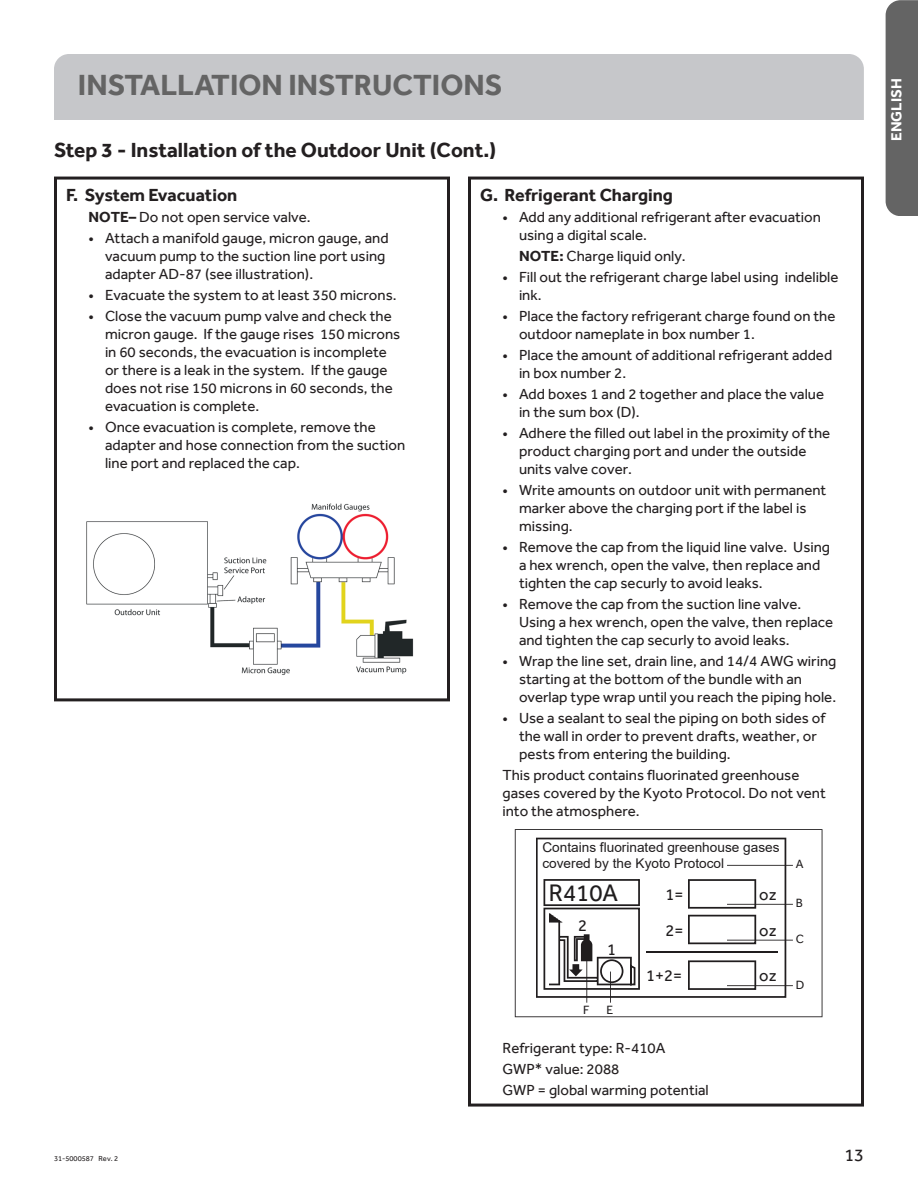
<style>
.page{position:relative;width:918px;height:1188px;background:#fff}
.page>*{position:absolute;margin:0;border:0;box-sizing:border-box;transform-origin:0 0}
.Paragraph_Style6{font:700 30px "Effra";color:#646464}
.t1{font:24.6px "Effra";color:#201d1e}
.CU57_head17{font:700 21px "Effra";color:#231f20}
.t2{font:700 18px "Effra";color:#231f20}
.t3{font:18px "Effra";color:#231f20}
.t4{font:16.8px "Effra";color:#201d1e}
.t5{font:15px/18px "Effra";color:#231f20}
.t6{font:700 15px "Effra";color:#fff}
.t7{font:13.35px/16px "Arial";color:#201d1e}
.t8{font:12.3px "Effra";color:#201d1e}
.t9{font:7.5px "Effra";color:#231f20}
.s1{font-weight:700}
</style>
<div class="page">
<div style="left:886px;top:0;width:32px;height:216px;background:#646464"></div>
<div style="left:54px;top:54px;width:810px;height:66px;background:#c6c7ca"></div>
<div style="left:54px;top:177px;width:396px;height:524px;border:3px solid #231f20"></div>
<img style="left:86px;top:503px;width:328px;height:172px">
<div style="left:468px;top:177px;width:396px;height:930px;border:3px solid #231f20"></div>
<svg style="left:515px;top:829px;width:307px;height:188px"></svg>
<p class="Paragraph_Style6" style="left:78px;top:67px;width:426px">INSTALLATION INSTRUCTIONS</p>
<p class="CU57_head17" style="left:54px;top:137px;width:444px">Step 3 - Installation of the Outdoor Unit (Cont.)</p>
<p class="t2" style="left:480px;top:184px;width:195px">G. Refrigerant Charging</p>
<p class="t5" style="left:519px;top:207px;width:304px;text-indent:-16px">• Add any additional refrigerant after evacuation using a digital scale.</p>
<p class="t5" style="left:519px;top:246px;width:168px"><span class="s1">NOTE:</span> Charge liquid only.</p>
<p class="t5" style="left:519px;top:267px;width:321px;text-indent:-16px">• Fill out the refrigerant charge label using indelible ink.</p>
<p class="t5" style="left:519px;top:306px;width:318px;text-indent:-16px">• Place the factory refrigerant charge found on the outdoor nameplate in box number 1.</p>
<p class="t5" style="left:519px;top:345px;width:315px;text-indent:-16px">• Place the amount of additional refrigerant added in box number 2.</p>
<p class="t5" style="left:519px;top:384px;width:307px;text-indent:-16px">• Add boxes 1 and 2 together and place the value in the sum box (D).</p>
<p class="t5" style="left:519px;top:423px;width:313px;text-indent:-16px">• Adhere the filled out label in the proximity of the product charging port and under the outside units valve cover.</p>
<p class="t5" style="left:519px;top:480px;width:309px;text-indent:-16px">• Write amounts on outdoor unit with permanent marker above the charging port if the label is missing.</p>
<p class="t5" style="left:519px;top:537px;width:313px;text-indent:-16px">• Remove the cap from the liquid line valve. Using a hex wrench, open the valve, then replace and tighten the cap securly to avoid leaks.</p>
<p class="t5" style="left:519px;top:594px;width:316px;text-indent:-16px">• Remove the cap from the suction line valve.<br>Using a hex wrench, open the valve, then replace and tighten the cap securly to avoid leaks.</p>
<p class="t5" style="left:519px;top:651px;width:319px;text-indent:-16px">• Wrap the line set, drain line, and 14/4 AWG wiring starting at the bottom of the bundle with an overlap type wrap until you reach the piping hole.</p>
<p class="t5" style="left:519px;top:708px;width:308px;text-indent:-16px">• Use a sealant to seal the piping on both sides of the wall in order to prevent drafts, weather, or pests from entering the building.</p>
<p class="t5" style="left:502px;top:765px;width:325px">This product contains fluorinated greenhouse gases covered by the Kyoto Protocol. Do not vent into the atmosphere.</p>
<p class="t2" style="left:66px;top:184px;width:173px">F. System Evacuation</p>
<p class="t5" style="left:88px;top:207px;width:224px"><span class="s1">NOTE–</span> Do not open service valve.</p>
<p class="t5" style="left:105px;top:228px;width:285px;text-indent:-16px">• Attach a manifold gauge, micron gauge, and vacuum pump to the suction line port using adapter AD-87 (see illustration).</p>
<p class="t5" style="left:88px;top:285px;width:310px">• Evacuate the system to at least 350 microns.</p>
<p class="t5" style="left:105px;top:306px;width:297px;text-indent:-16px">• Close the vacuum pump valve and check the micron gauge. If the gauge rises 150 microns in 60 seconds, the evacuation is incomplete or there is a leak in the system. If the gauge does not rise 150 microns in 60 seconds, the evacuation is complete.</p>
<p class="t5" style="left:105px;top:417px;width:302px;text-indent:-16px">• Once evacuation is complete, remove the adapter and hose connection from the suction line port and replaced the cap.</p>
<p class="t7" style="left:542px;top:840px;width:239px">Contains fluorinated greenhouse gases covered by the Kyoto Protocol</p>
<p class="t1" style="left:549px;top:879px;width:71px">R410A</p>
<p class="t4" style="left:578px;top:915px;width:10px">2</p>
<p class="t4" style="left:666px;top:920px;width:19px">2=</p>
<p class="t4" style="left:759px;top:920px;width:19px">oz</p>
<p class="t4" style="left:666px;top:884px;width:19px">1=</p>
<p class="t4" style="left:759px;top:884px;width:19px">oz</p>
<p class="t4" style="left:607px;top:939px;width:10px">1</p>
<p class="t8" style="left:583px;top:1003px;width:8px">F</p>
<p class="t8" style="left:606px;top:1003px;width:8px">E</p>
<p class="t4" style="left:646px;top:966px;width:37px">1+2=</p>
<p class="t4" style="left:759px;top:966px;width:19px">oz</p>
<p class="t5" style="left:502px;top:1038px;width:164px">Refrigerant type: R-410A</p>
<p class="t5" style="left:502px;top:1059px;width:118px">GWP* value: 2088</p>
<p class="t5" style="left:502px;top:1080px;width:208px">GWP = global warming potential</p>
<p class="t8" style="left:796px;top:857px;width:9px">A</p>
<p class="t8" style="left:796px;top:896px;width:9px">B</p>
<p class="t8" style="left:796px;top:932px;width:10px">C</p>
<p class="t8" style="left:796px;top:977px;width:10px">D</p>
<p class="t9" style="left:54px;top:1154px;width:66px">31-5000587 Rev. 2</p>
<p class="t3" style="left:844px;top:1144px;width:21px">13</p>
<p class="t6" style="left:887px;top:141px;width:64px;rotate:-90deg">ENGLISH</p>
</div>
